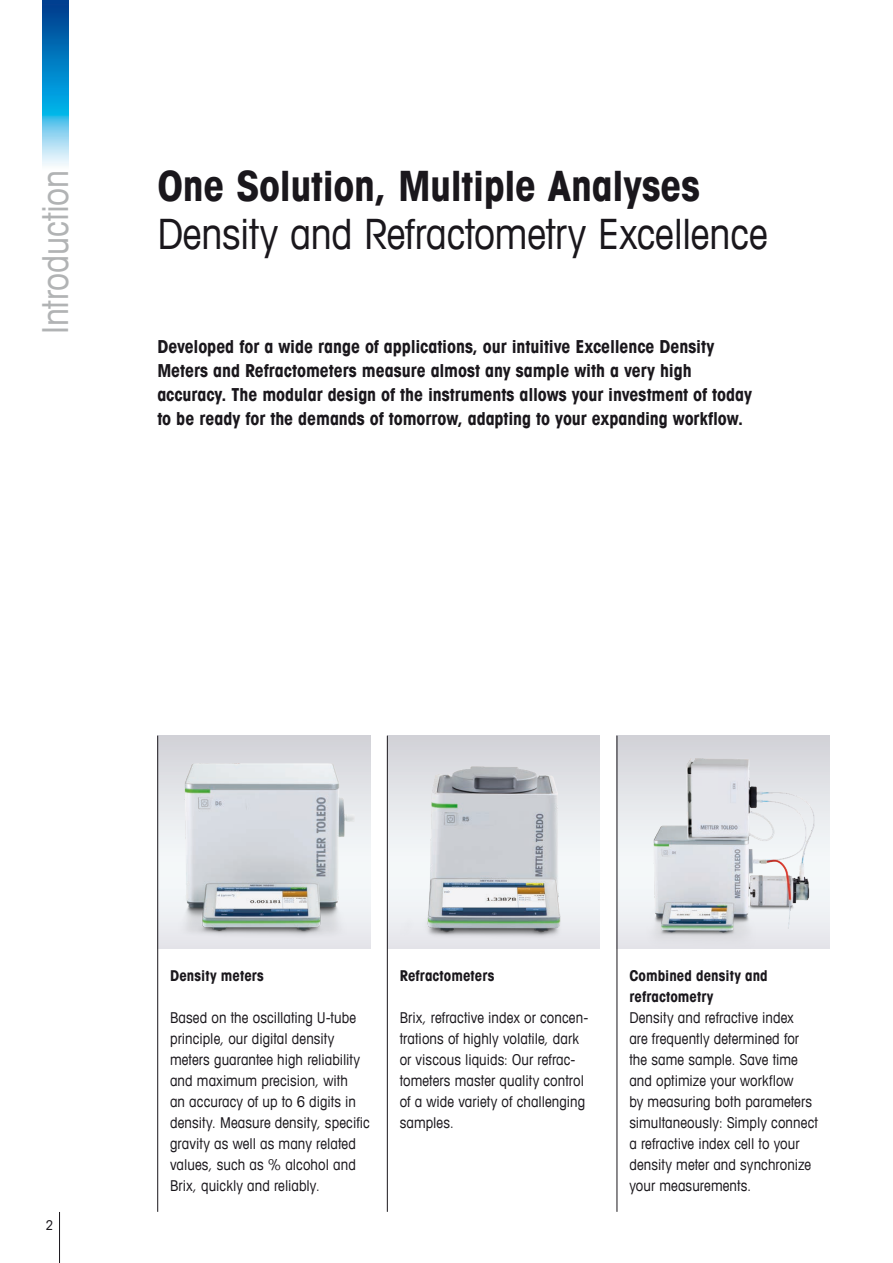
<style>
.page{position:relative;width:893px;height:1263px;background:#fff}
.page>*{position:absolute;margin:0;border:0;box-sizing:border-box;transform-origin:0 0}
._2_Title_Book_28_32{font:condensed 42px "Avant Garde Com";letter-spacing:-.005em;color:#1a171c}
._1_Title_Bold_28_32{font:700 condensed 42px "Avant Garde Com";letter-spacing:-.01em;color:#1a171c}
.Vertical_Text_24_36{font:condensed 36px "Avant Garde Com";letter-spacing:-.01em;color:#b1b3b4}
._02_Lead_12_16_Runni{font:700 condensed 18px/24px "Avant Garde Com";letter-spacing:-.005em;color:#1a171c}
._12_Running_Text_10{font:condensed 15px/21px "Avant Garde Com";letter-spacing:.005em;color:#1a171c}
._12_Running_Text_10-2{font:700 condensed 15px/21px "Avant Garde Com";letter-spacing:.005em;color:#1a171c}
.Page_Number_Left{font:condensed 13.5px "Avant Garde Com";color:#1a171c}
</style>
<div class="page">
<img style="left:43px;top:0;width:25px;height:166px">
<img style="left:618px;top:736px;width:211px;height:212px">
<img style="left:158px;top:736px;width:212px;height:209px">
<img style="left:388px;top:736px;width:212px;height:212px">
<hr style="left:387px;top:736px;width:1px;height:476px;background:#1a171c">
<hr style="left:157px;top:736px;width:1px;height:476px;background:#1a171c">
<hr style="left:617px;top:736px;width:1px;height:476px;background:#1a171c">
<hr style="left:59px;top:1212px;width:1px;height:51px;background:#1a171c">
<p class="Vertical_Text_24_36" style="left:33px;top:334px;width:165px;rotate:-90deg">Introduction</p>
<p class="_1_Title_Bold_28_32" style="left:157px;top:158px;width:544px">One Solution, Multiple Analyses</p>
<p class="_2_Title_Book_28_32" style="left:157px;top:207px;width:612px">Density and Refractometry Excellence</p>
<p class="_02_Lead_12_16_Runni" style="left:157px;top:334px;width:596px">Developed for a wide range of applications, our intuitive Excellence Density Meters and Refractometers measure almost any sample with a very high accuracy. The modular design of the instruments allows your investment of today to be ready for the demands of tomorrow, adapting to your expanding workflow.</p>
<p class="Page_Number_Left" style="left:46px;top:1217px;width:9px">2</p>
<p class="_12_Running_Text_10-2" style="left:170px;top:964px;width:95px">Density meters</p>
<p class="_12_Running_Text_10" style="left:170px;top:1006px;width:201px">Based on the oscillating U-tube principle, our digital density meters guarantee high reliability and maximum precision, with<br>an accuracy of up to 6 digits in density. Measure density, specific gravity as well as many related values, such as % alcohol and<br>Brix, quickly and reliably.</p>
<p class="_12_Running_Text_10-2" style="left:400px;top:964px;width:96px">Refractometers</p>
<p class="_12_Running_Text_10" style="left:400px;top:1006px;width:190px">Brix, refractive index or concen&shy;trations of highly volatile, dark or viscous liquids: Our refrac&shy;tometers master quality control of a wide variety of challenging samples.</p>
<p class="_12_Running_Text_10-2" style="left:629px;top:964px;width:140px">Combined density and refractometry</p>
<p class="_12_Running_Text_10" style="left:629px;top:1006px;width:190px">Density and refractive index<br>are frequently determined for the same sample. Save time and optimize your workflow<br>by measuring both parameters simultaneously: Simply connect a refractive index cell to your density meter and synchronize your measurements.</p>
</div>
